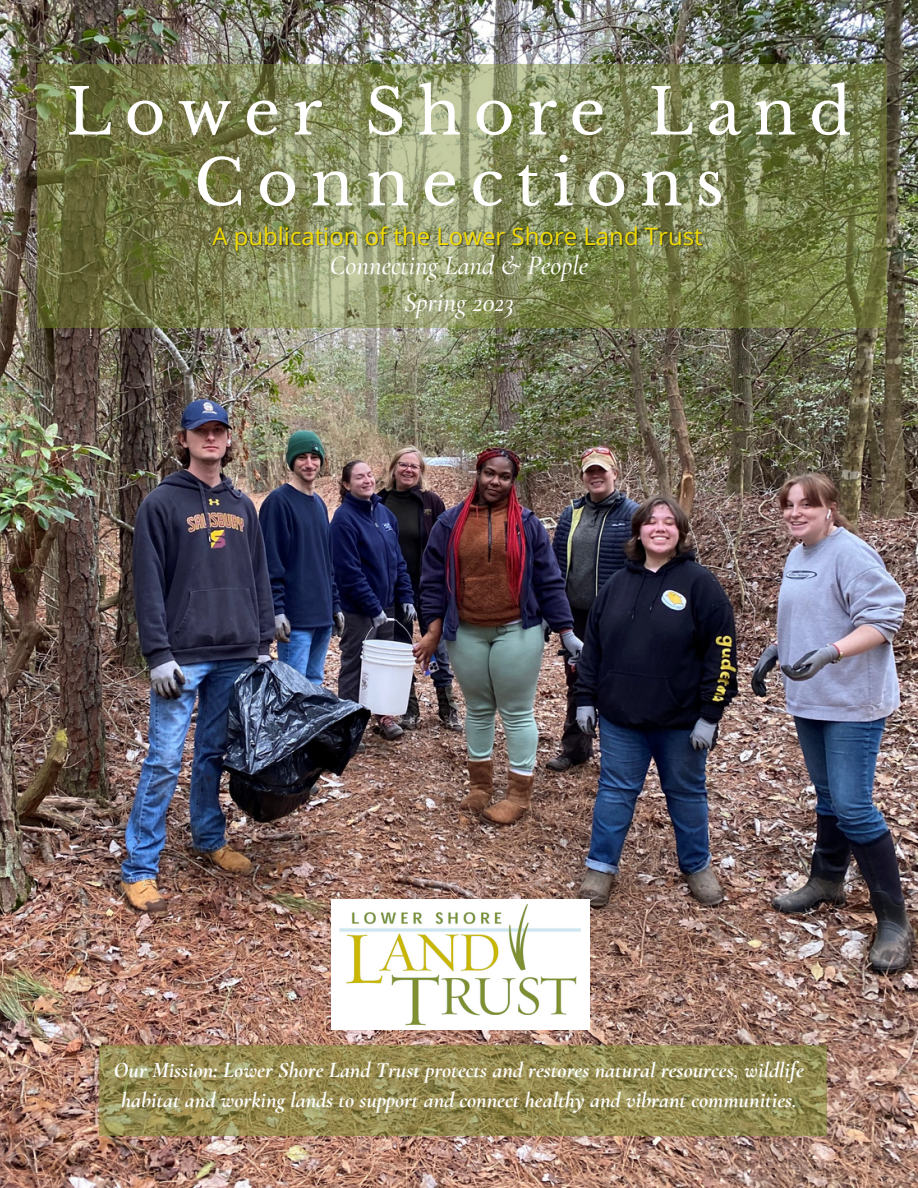
<style>
.page{position:relative;width:918px;height:1188px;background:#fff}
.page>*{position:absolute;margin:0;border:0;box-sizing:border-box;transform-origin:0 0}
.t1{font:63px/70.8px "Libre Baskerville";letter-spacing:.195em;color:#fff;text-align:center}
.t2{font:italic 500 27px "Cormorant Garamond";color:#fff}
.t3{font:24px "Open Sans";color:#f2db00}
.t4{font:italic 700 22.2px/30.3px "Cormorant Garamond";color:#fff;text-align:center}
</style>
<div class="page">
<img style="left:0;top:0;width:918px;height:1188px">
<img style="left:332px;top:899px;width:257px;height:131px">
<svg style="left:100px;top:1046px;width:726px;height:90px;background:#948a51"></svg>
<svg style="left:37px;top:64px;width:850px;height:263px;background:#808657"></svg>
<p class="t1" style="left:66px;top:77px;width:787px">Lower Shore Land<br>Connections</p>
<p class="t3" style="left:212px;top:219px;width:492px">A publication of the Lower Shore Land Trust</p>
<p class="t2" style="left:330px;top:249px;width:260px">Connecting Land &amp; People</p>
<p class="t2" style="left:404px;top:287px;width:111px">Spring 2023</p>
<p class="t4" style="left:114px;top:1055px;width:691px">Our Mission: Lower Shore Land Trust protects and restores natural resources, wildlife habitat and working lands to support and connect healthy and vibrant communities.</p>
</div>
